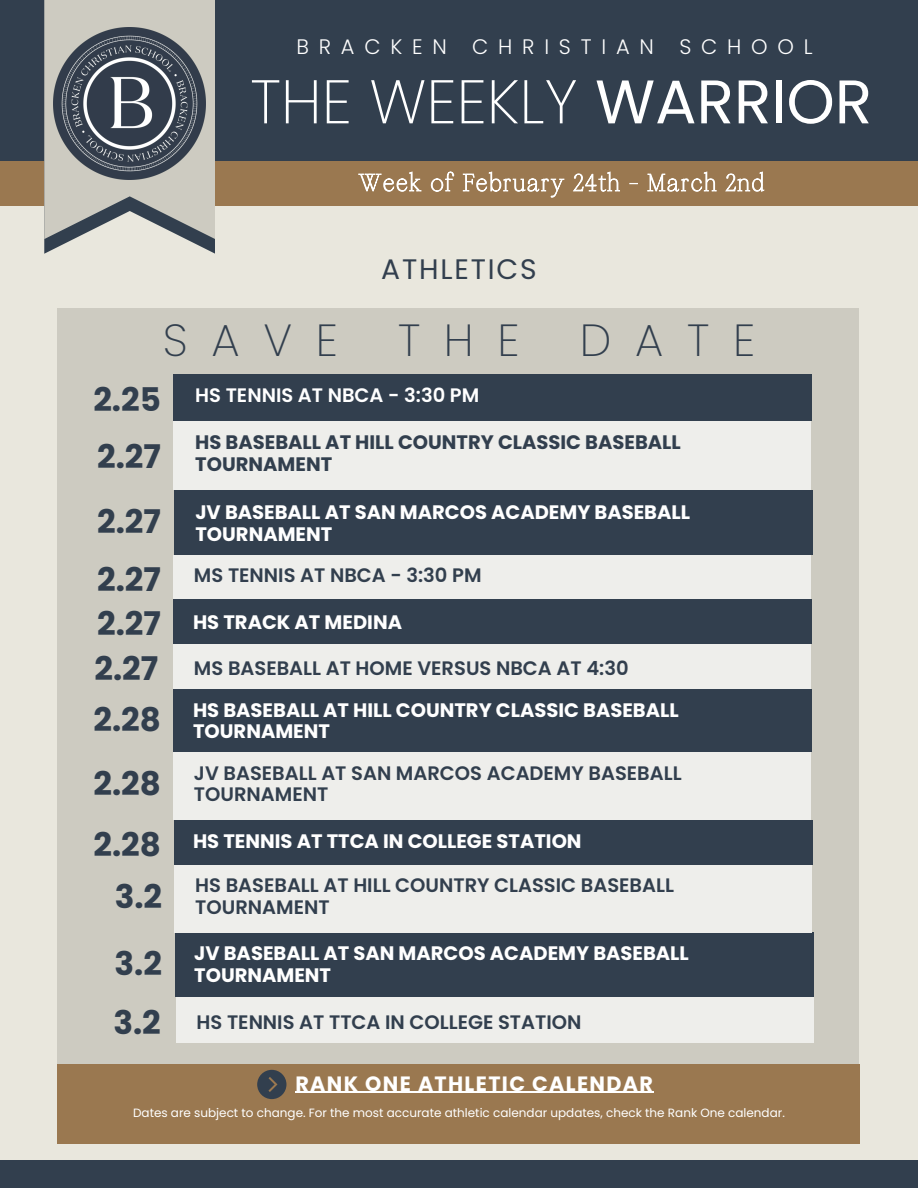
<style>
.page{position:relative;width:918px;height:1188px;background:#e9e7dd}
.page>*{position:absolute;margin:0;border:0;box-sizing:border-box;transform-origin:0 0}
.t1{font:200 61.5px "Poppins";color:#fff}
.t2{font:200 45px "Poppins";letter-spacing:.525em;color:#323f4e}
.t3{font:700 32.55px "Poppins";color:#323f4e}
.t4{font:28.2px "Poppins";letter-spacing:.065em;color:#323f4e}
.t5{font:300 21px "Poppins";letter-spacing:.465em;color:#fff}
.t6{font:700 20.7px "Poppins";letter-spacing:.065em;color:#fff}
.t7{font:700 19.5px/21.3px "Poppins";color:#fff}
.t8{font:600 19.5px/21.3px "Poppins";color:#323f4e}
.t9{font:700 19.5px/21.3px "Poppins";color:#323f4e}
.t10{font:600 19.5px "Poppins";color:#fff}
.t11{font:12px "Poppins";color:#fff}
.s1{font-weight:400}
</style>
<div class="page">
<div style="left:0;top:0;width:918px;height:184px;background:#323f4e"></div>
<div style="left:0;top:161px;width:918px;height:45px;background:#9a7850"></div>
<svg style="left:44px;top:0;width:171px;height:254px"></svg>
<img style="left:54px;top:27px;width:152px;height:152px">
<div style="left:57px;top:308px;width:802px;height:783px;background:#cdcbc1"></div>
<div style="left:174px;top:375px;width:638px;height:46px;background:#323f4e"></div>
<div style="left:173px;top:555px;width:638px;height:45px;background:#eeeeeb"></div>
<div style="left:173px;top:644px;width:638px;height:45px;background:#eeeeeb"></div>
<div style="left:176px;top:998px;width:638px;height:45px;background:#eeeeeb"></div>
<div style="left:174px;top:490px;width:638px;height:65px;background:#323f4e"></div>
<div style="left:173px;top:599px;width:638px;height:45px;background:#323f4e"></div>
<div style="left:174px;top:820px;width:638px;height:45px;background:#323f4e"></div>
<div style="left:175px;top:933px;width:638px;height:64px;background:#323f4e"></div>
<div style="left:173px;top:689px;width:638px;height:63px;background:#323f4e"></div>
<div style="left:173px;top:752px;width:638px;height:68px;background:#eeeeeb"></div>
<div style="left:175px;top:865px;width:637px;height:67px;background:#eeeeeb"></div>
<div style="left:174px;top:421px;width:637px;height:68px;background:#eeeeeb"></div>
<div style="left:57px;top:1064px;width:802px;height:80px;background:#9a7850"></div>
<hr style="left:295px;top:1092px;width:359px;height:1px;background:#fff">
<svg style="left:257px;top:1070px;width:29px;height:29px"></svg>
<div style="left:0;top:1160px;width:918px;height:28px;background:#323f4e"></div>
<svg style="left:358px;top:171px;width:407px;height:27px"></svg>
<h6 class="t5" style="left:296px;top:32px;width:518px">BRACKEN CHRISTIAN SCHOOL</h6>
<h3 class="t1" style="left:250px;top:59px;width:623px">THE WEEKLY <span class="s1">WARRIOR</span></h3>
<h6 class="t4" style="left:381px;top:250px;width:157px">ATHLETICS</h6>
<h2 class="t2" style="left:163px;top:309px;width:177px">SAVE</h2>
<h2 class="t2" style="left:398px;top:309px;width:123px">THE</h2>
<h2 class="t2" style="left:580px;top:309px;width:177px">DATE</h2>
<h3 class="t3" style="left:93px;top:377px;width:69px">2.25</h3>
<h3 class="t10" style="left:195px;top:382px;width:286px">HS TENNIS AT NBCA - 3:30 PM</h3>
<h3 class="t3" style="left:97px;top:434px;width:65px">2.27</h3>
<h6 class="t3" style="left:97px;top:499px;width:65px">2.27</h6>
<p class="t9" style="left:195px;top:432px;width:487px">HS BASEBALL AT HILL COUNTRY CLASSIC BASEBALL<br>TOURNAMENT</p>
<h1 class="t7" style="left:195px;top:502px;width:496px">JV BASEBALL AT SAN MARCOS ACADEMY BASEBALL<br>TOURNAMENT</h1>
<h6 class="t3" style="left:97px;top:557px;width:65px">2.27</h6>
<h6 class="t8" style="left:194px;top:565px;width:289px">MS TENNIS AT NBCA - 3:30 PM</h6>
<h3 class="t3" style="left:97px;top:601px;width:65px">2.27</h3>
<p class="t7" style="left:193px;top:612px;width:210px">HS TRACK AT MEDINA</p>
<h3 class="t3" style="left:95px;top:646px;width:65px">2.27</h3>
<h3 class="t8" style="left:194px;top:658px;width:436px">MS BASEBALL AT HOME VERSUS NBCA AT 4:30</h3>
<h6 class="t3" style="left:93px;top:697px;width:69px">2.28</h6>
<h3 class="t7" style="left:193px;top:699px;width:487px">HS BASEBALL AT HILL COUNTRY CLASSIC BASEBALL<br>TOURNAMENT</h3>
<h3 class="t3" style="left:93px;top:761px;width:69px">2.28</h3>
<h3 class="t8" style="left:194px;top:762px;width:489px">JV BASEBALL AT SAN MARCOS ACADEMY BASEBALL<br>TOURNAMENT</h3>
<h6 class="t3" style="left:93px;top:821px;width:69px">2.28</h6>
<h5 class="t7" style="left:193px;top:830px;width:390px">HS TENNIS AT TTCA IN COLLEGE STATION</h5>
<h6 class="t3" style="left:115px;top:874px;width:49px">3.2</h6>
<h6 class="t8" style="left:195px;top:875px;width:480px">HS BASEBALL AT HILL COUNTRY CLASSIC BASEBALL<br>TOURNAMENT</h6>
<h3 class="t3" style="left:115px;top:941px;width:49px">3.2</h3>
<h4 class="t7" style="left:194px;top:943px;width:496px">JV BASEBALL AT SAN MARCOS ACADEMY BASEBALL<br>TOURNAMENT</h4>
<h6 class="t3" style="left:113px;top:1000px;width:49px">3.2</h6>
<h6 class="t8" style="left:197px;top:1011px;width:386px">HS TENNIS AT TTCA IN COLLEGE STATION</h6>
<h3 class="t6" style="left:295px;top:1069px;width:359px">RANK ONE ATHLETIC CALENDAR</h3>
<h6 class="t11" style="left:133px;top:1104px;width:653px">Dates are subject to change. For the most accurate athletic calendar updates, check the Rank One calendar.</h6>
</div>
